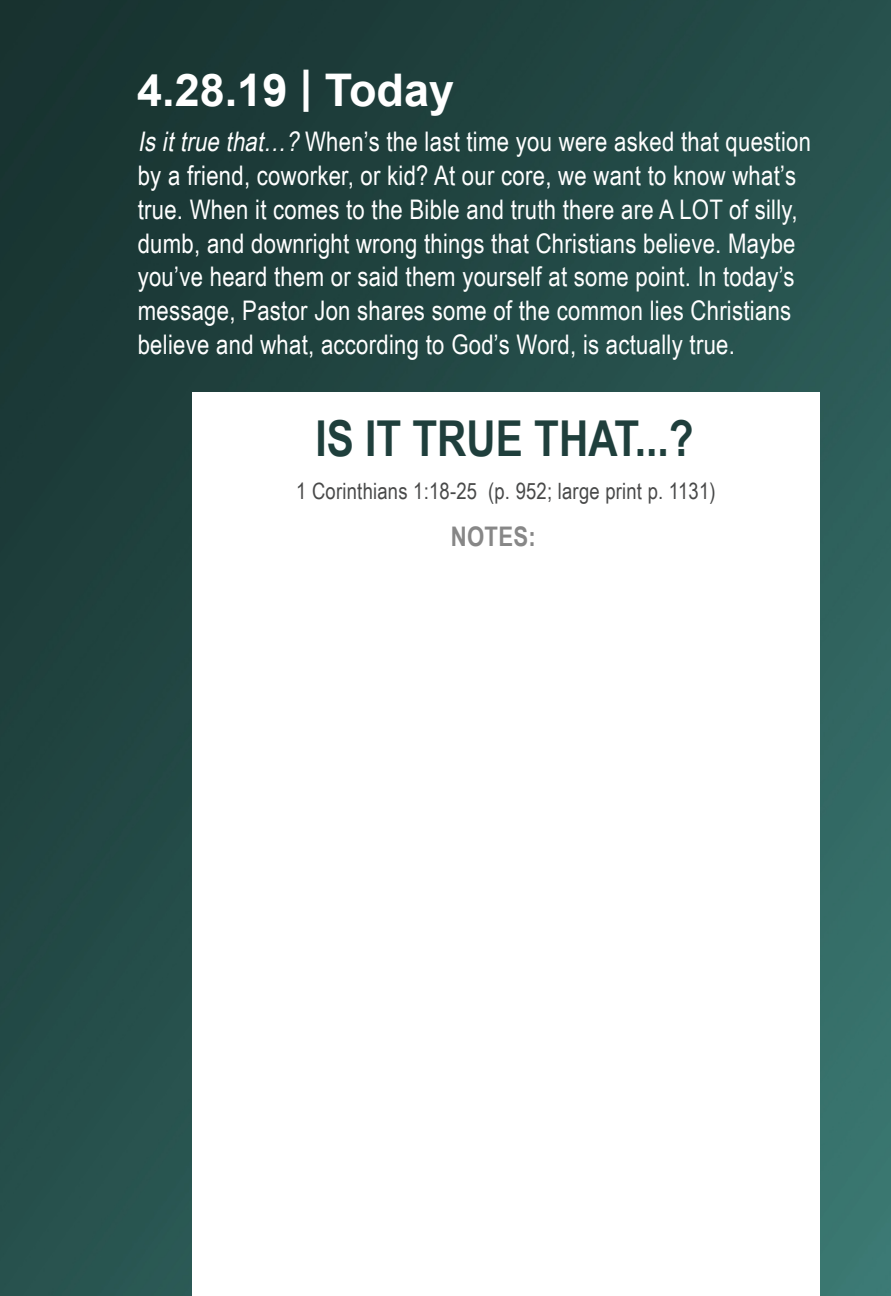
<style>
.page{position:relative;width:891px;height:1296px;background:#fff}
.page>*{position:absolute;margin:0;border:0;box-sizing:border-box;transform-origin:0 0}
.t1{font:700 49.5px "Arial Narrow";color:#1f3f3c}
.t2{font:700 45px "Arial";color:#fff}
.t3{font:27px/33.8px "Arial Narrow";letter-spacing:.01em;color:#fff}
.t4{font:700 27px "Arial Narrow";letter-spacing:.01em;color:#878787}
.t5{font:22.5px "Arial Narrow";letter-spacing:.01em;color:#484949}
.s1{font-style:italic}
</style>
<div class="page">
<img style="left:0;top:0;width:891px;height:1296px">
<div style="left:192px;top:393px;width:628px;height:903px;background:#fff"></div>
<h2 class="t2" style="left:137px;top:61px;width:318px">4.28.19 | Today</h2>
<p class="t3" style="left:138px;top:124px;width:675px"><span class="s1">Isittrue that…?</span> When’s the last time you were asked that question by a friend, coworker, or kid? At our core, we want to know what’s true. When it comes to the Bible and truth there are A LOT of silly, dumb, and downright wrong things that Christians believe. Maybe you’ve heard them or said them yourself at some point. In today’s message, Pastor Jon shares some of the common lies Christians believe and what, according to God’s Word, is actually true.</p>
<h1 class="t1" style="left:315px;top:401px;width:380px">IS IT TRUE THAT...?</h1>
<p class="t5" style="left:296px;top:474px;width:421px">1 Corinthians 1:18-25 (p. 952; large print p. 1131)</p>
<p class="t4" style="left:451px;top:516px;width:86px">NOTES:</p>
</div>
